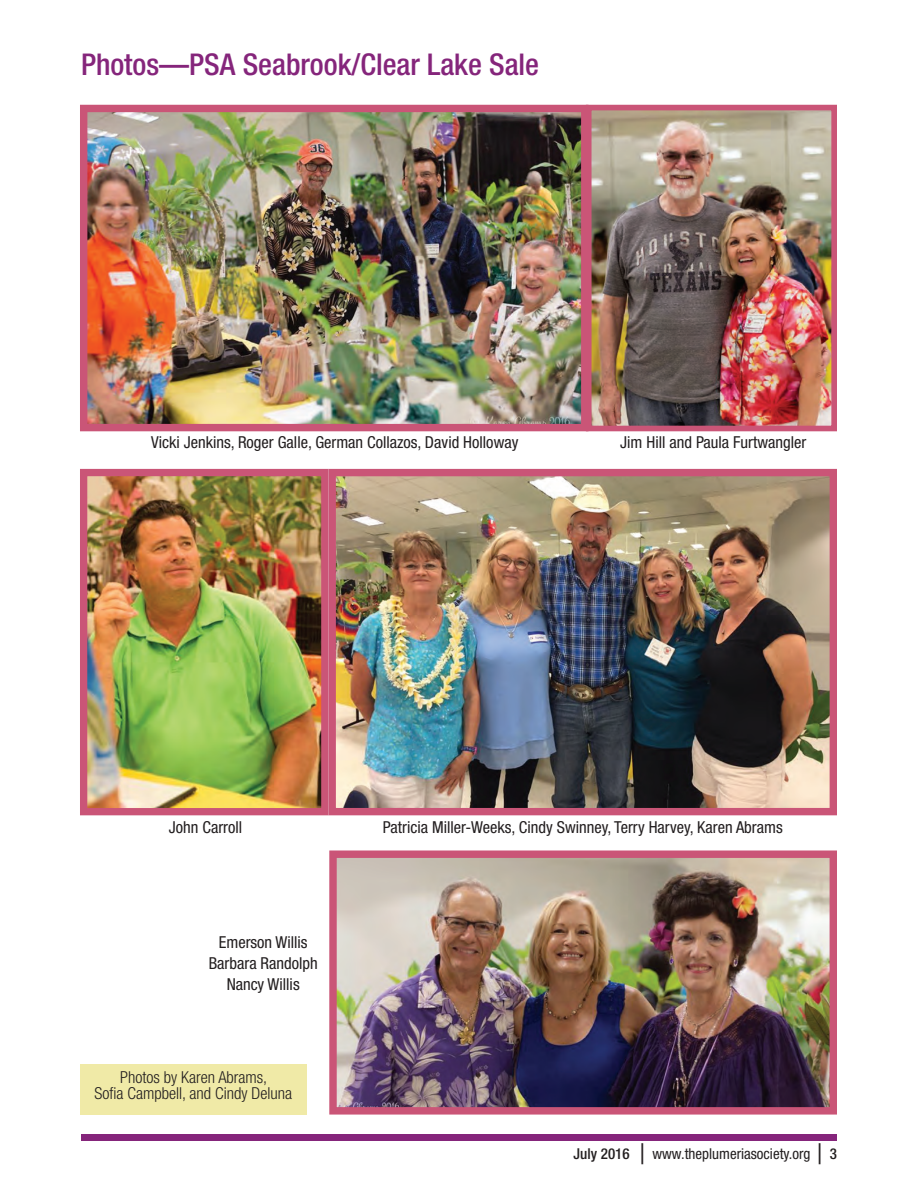
<style>
.page{position:relative;width:918px;height:1188px;background:#fff}
.page>*{position:absolute;margin:0;border:0;box-sizing:border-box;transform-origin:0 0}
.Headings_-_Helvetic{font:500 condensed 30px "Helvetica Neue LT Std";color:#85257b}
.By_Line{font:condensed 16.5px "Helvetica Neue LT Std";color:#231f20}
.Titles{font:300 condensed 16.5px/16.5px "Helvetica Neue LT Std";color:#231f20;text-align:center}
.t1{font:condensed 15px "Helvetica Neue LT Std";color:#231f20}
.s1{font-weight:500}
.s2{font-family:"Brush Script Std";font-stretch:normal;font-size:21px}
</style>
<div class="page">
<div style="left:81px;top:1134px;width:756px;height:7px;background:#85257b"></div>
<img style="left:337px;top:477px;width:492px;height:330px">
<div style="left:329px;top:469px;width:508px;height:346px;border:7px solid #ca5577"></div>
<img style="left:337px;top:859px;width:492px;height:248px">
<div style="left:329px;top:851px;width:508px;height:264px;border:7px solid #ca5577"></div>
<img style="left:88px;top:113px;width:492px;height:310px">
<div style="left:80px;top:105px;width:508px;height:326px;border:7px solid #ca5577"></div>
<img style="left:88px;top:477px;width:233px;height:330px">
<div style="left:80px;top:469px;width:249px;height:346px;border:7px solid #ca5577"></div>
<img style="left:593px;top:112px;width:237px;height:312px">
<div style="left:586px;top:105px;width:251px;height:326px;border:6px solid #ca5577"></div>
<div style="left:80px;top:1064px;width:227px;height:51px;background:#f0eaa7"></div>
<p class="Headings_-_Helvetic" style="left:81px;top:47px;width:460px">Photos—PSA Seabrook/Clear Lake Sale</p>
<p class="By_Line" style="left:151px;top:433px;width:369px">Vicki Jenkins, Roger Galle, German Collazos, David Holloway</p>
<p class="By_Line" style="left:620px;top:433px;width:188px">Jim Hill and Paula Furtwangler</p>
<p class="By_Line" style="left:169px;top:818px;width:75px">John Carroll</p>
<p class="By_Line" style="left:219px;top:932px;width:90px">Emerson Willis</p>
<p class="By_Line" style="left:209px;top:953px;width:111px">Barbara Randolph</p>
<p class="By_Line" style="left:227px;top:974px;width:74px">Nancy Willis</p>
<p class="Titles" style="left:95px;top:1069px;width:199px">Photos by Karen Abrams,<br>Sofia Campbell, and Cindy Deluna</p>
<p class="By_Line" style="left:383px;top:818px;width:401px">Patricia Miller-Weeks, Cindy Swinney, Terry Harvey, Karen Abrams</p>
<p class="t1" style="left:574px;top:1145px;width:265px"><span class="s1">July 2016</span> <span class="s2">|</span> www.theplumeriasociety.org <span class="s2">|</span> <span class="s1">3</span></p>
</div>
